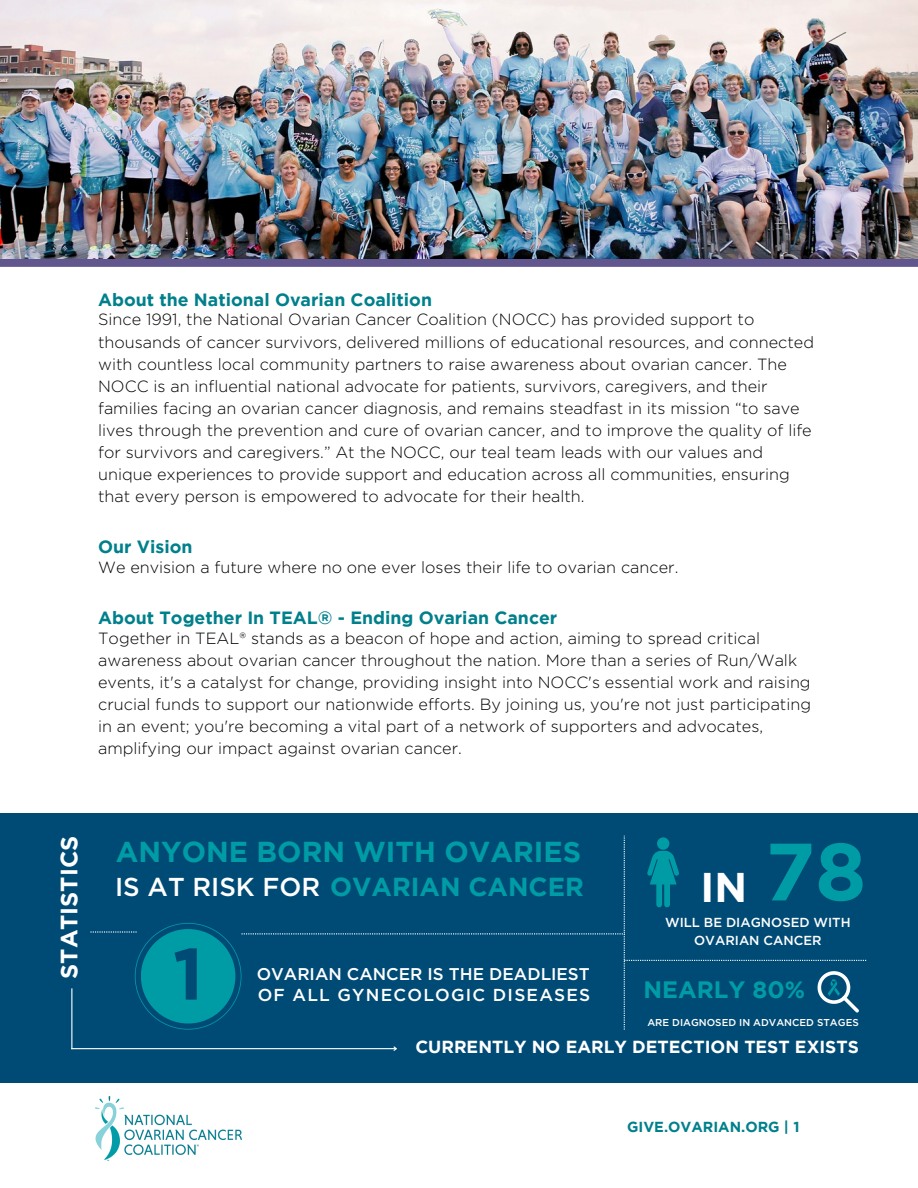
<style>
.page{position:relative;width:918px;height:1188px;background:#fff}
.page>*{position:absolute;margin:0;border:0;box-sizing:border-box;transform-origin:0 0}
.t1{font:700 81.15px "Gotham";color:#009ca6}
.t2{font:700 72.75px "Gotham";color:#004b76}
.t3{font:700 41.4px "Gotham";color:#fff}
.t4{font:700 28.65px "Gotham";color:#009ca6}
.t5{font:700 25.95px "Gotham";color:#009ca6}
.t6{font:700 23.7px "Gotham";color:#009ca6}
.t7{font:700 23.55px "Gotham";color:#fff}
.t8{font:700 17.7px "Gotham";color:#00808b}
.t9{font:700 17.4px "Gotham";color:#fff}
.t10{font:500 17.25px "Gotham";letter-spacing:.07em;color:#fff}
.t11{font:500 16.95px "Gotham";color:#fff}
.t12{font:300 16.2px/22px "Gotham";color:#000}
.t13{font:700 14.55px "Gotham";color:#00808b}
.t14{font:500 13.05px/17.4px "Gotham";color:#fff;text-align:center}
.t15{font:500 10.05px "Gotham";color:#fff}
.s1{font-weight:500;color:#fff}
</style>
<div class="page">
<img style="left:0;top:0;width:918px;height:259px">
<img style="left:95px;top:1096px;width:146px;height:64px">
<div style="left:0;top:813px;width:918px;height:270px;background:#004b76"></div>
<hr style="left:71px;top:1048px;width:325px;height:1px;background:#fff">
<svg style="left:392px;top:1046px;width:5px;height:5px"></svg>
<hr style="left:71px;top:988px;width:1px;height:61px;background:#fff">
<div style="left:0;top:259px;width:918px;height:8px;background:#61568e"></div>
<svg style="left:90px;top:836px;width:776px;height:194px"></svg>
<p class="t8" style="left:98px;top:293px;width:335px">About the National Ovarian Coalition</p>
<p class="t12" style="left:98px;top:310px;width:717px">Since 1991, the National Ovarian Cancer Coalition (NOCC) has provided support to thousands of cancer survivors, delivered millions of educational resources, and connected with countless local community partners to raise awareness about ovarian cancer. The NOCC is an influential national advocate for patients, survivors, caregivers, and their families facing an ovarian cancer diagnosis, and remains steadfast in its mission “to save lives through the prevention and cure of ovarian cancer, and to improve the quality of life for survivors and caregivers.” At the NOCC, our teal team leads with our values and unique experiences to provide support and education across all communities, ensuring that every person is empowered to advocate for their health.</p>
<p class="t8" style="left:98px;top:540px;width:96px">Our Vision</p>
<p class="t12" style="left:98px;top:557px;width:582px">We envision a future where no one ever loses their life to ovarian cancer.</p>
<p class="t8" style="left:98px;top:611px;width:461px">About Together In TEAL® - Ending Ovarian Cancer</p>
<p class="t12" style="left:98px;top:628px;width:714px">Together in TEAL® stands as a beacon of hope and action, aiming to spread critical awareness about ovarian cancer throughout the nation. More than a series of Run/Walk events, it's a catalyst for change, providing insight into NOCC's essential work and raising crucial funds to support our nationwide efforts. By joining us, you're not just participating in an event; you're becoming a vital part of a network of supporters and advocates, amplifying our impact against ovarian cancer.</p>
<h4 class="t7" style="left:60px;top:979px;width:144px;rotate:-90deg">STATISTICS</h4>
<p class="t4" style="left:116px;top:841px;width:467px">ANYONE BORN WITH OVARIES</p>
<h1 class="t5" style="left:115px;top:877px;width:470px"><span class="s1">IS AT RISK FOR</span> OVARIAN CANCER</h1>
<h3 class="t3" style="left:701px;top:872px;width:48px">IN</h3>
<h2 class="t1" style="left:765px;top:841px;width:103px">78</h2>
<p class="t14" style="left:665px;top:915px;width:187px">WILL BE DIAGNOSED WITH<br>OVARIAN CANCER</p>
<p class="t2" style="left:173px;top:947px;width:32px">1</p>
<p class="t11" style="left:257px;top:967px;width:335px">OVARIAN CANCER IS THE DEADLIEST</p>
<h6 class="t10" style="left:258px;top:987px;width:334px">OF ALL GYNECOLOGIC DISEASES</h6>
<p class="t6" style="left:644px;top:981px;width:163px">NEARLY 80%</p>
<h6 class="t15" style="left:647px;top:1018px;width:213px">ARE DIAGNOSED IN ADVANCED STAGES</h6>
<h2 class="t9" style="left:415px;top:1041px;width:445px">CURRENTLY NO EARLY DETECTION TEST EXISTS</h2>
<h4 class="t13" style="left:627px;top:1121px;width:174px">GIVE.OVARIAN.ORG | 1</h4>
</div>
